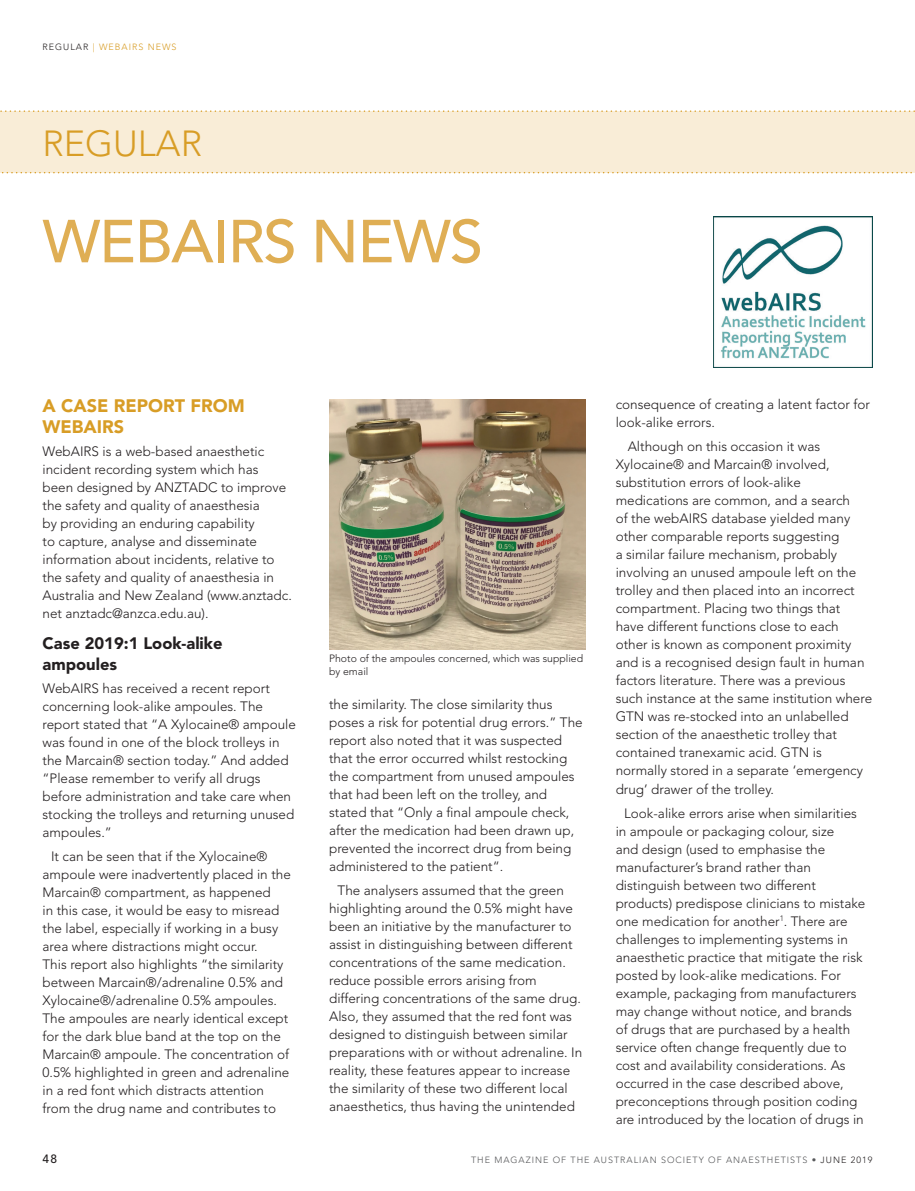
<style>
.page{position:relative;width:915px;height:1191px;background:#fff}
.page>*{position:absolute;margin:0;border:0;box-sizing:border-box;transform-origin:0 0}
.Regular_Headline{font:500 60px "Avenir LT Std";letter-spacing:-.02em;color:#dfae54}
.t1{font:300 36px "Avenir LT Std";color:#d89d26}
.Regular_A_header{font:900 18px/21px "Avenir LT Std";color:#d89d26}
.Regular_B_Header{font:900 16.5px/21px "Avenir LT Std";color:#231f20}
.Regular_Body{font:300 13.5px/18px "Avenir LT Std";color:#231f20}
.t2{font:500 12px "Avenir LT Std";color:#231f20}
.Regular_Caption{font:300 10.5px/13.5px "Avenir LT Std";color:#231f20}
.t3{font:300 9px "Avenir LT Std";letter-spacing:.11em;color:#57585a}
.t4{font:300 9px "Avenir LT Std";letter-spacing:.11em;color:#d89d26}
.s1{color:#231f20}
</style>
<div class="page">
<div style="left:0;top:111px;width:914px;height:62px;background:#f9edd7"></div>
<svg style="left:2px;top:172px;width:913px;height:1px"></svg>
<svg style="left:0;top:110px;width:915px;height:2px"></svg>
<img style="left:713px;top:217px;width:159px;height:150px">
<img style="left:329px;top:400px;width:256px;height:249px">
<p class="t4" style="left:43px;top:41px;width:135px"><span class="s1">REGULAR</span> | WEBAIRS NEWS</p>
<h2 class="t1" style="left:43px;top:122px;width:161px">REGULAR</h2>
<p class="Regular_Headline" style="left:43px;top:207px;width:442px">WEBAIRS NEWS</p>
<p class="Regular_A_header" style="left:43px;top:395px;width:203px">A CASE REPORT FROM<br>WEBAIRS</p>
<p class="Regular_Body" style="left:43px;top:442px;width:251px">WebAIRS is a web-based anaesthetic incident recording system which has been designed by ANZTADC to improve the safety and quality of anaesthesia<br>by providing an enduring capability<br>to capture, analyse and disseminate information about incidents, relative to the safety and quality of anaesthesia in Australia and New Zealand (www.anztadc. net anztadc@anzca.edu.au).</p>
<p class="Regular_B_Header" style="left:43px;top:633px;width:181px">Case 2019:1 Look-alike ampoules</p>
<p class="Regular_Body" style="left:43px;top:679px;width:255px">WebAIRS has received a recent report concerning look-alike ampoules. The report stated that “A Xylocaine® ampoule was found in one of the block trolleys in the Marcain® section today.” And added “Please remember to verify all drugs before administration and take care when stocking the trolleys and returning unused ampoules.”</p>
<p class="Regular_Body" style="left:43px;top:847px;width:250px;text-indent:9px">It can be seen that if the Xylocaine® ampoule were inadvertently placed in the Marcain® compartment, as happened<br>in this case, it would be easy to misread the label, especially if working in a busy area where distractions might occur.<br>This report also highlights “the similarity between Marcain®/adrenaline 0.5% and Xylocaine®/adrenaline 0.5% ampoules.<br>The ampoules are nearly identical except for the dark blue band at the top on the Marcain® ampoule. The concentration of 0.5% highlighted in green and adrenaline in a red font which distracts attention from the drug name and contributes to</p>
<p class="Regular_Caption" style="left:329px;top:651px;width:255px">Photo of the ampoules concerned, which was supplied by email</p>
<p class="Regular_Body" style="left:329px;top:695px;width:255px">the similarity. The close similarity thus poses a risk for potential drug errors.” The report also noted that it was suspected that the error occurred whilst restocking the compartment from unused ampoules that had been left on the trolley, and stated that “Only a final ampoule check, after the medication had been drawn up, prevented the incorrect drug from being administered to the patient“.</p>
<p class="Regular_Body" style="left:329px;top:881px;width:254px;text-indent:9px">The analysers assumed that the green highlighting around the 0.5% might have been an initiative by the manufacturer to assist in distinguishing between different concentrations of the same medication. reduce possible errors arising from differing concentrations of the same drug.<br>Also, they assumed that the red font was designed to distinguish between similar preparations with or without adrenaline. In reality, these features appear to increase the similarity of these two different local anaesthetics, thus having the unintended</p>
<p class="Regular_Body" style="left:615px;top:395px;width:256px">consequence of creating a latent factor for look-alike errors.</p>
<p class="Regular_Body" style="left:615px;top:438px;width:258px;text-indent:12px">Although on this occasion it was Xylocaine® and Marcain® involved, substitution errors of look-alike medications are common, and a search<br>of the webAIRS database yielded many other comparable reports suggesting<br>a similar failure mechanism, probably involving an unused ampoule left on the trolley and then placed into an incorrect compartment. Placing two things that<br>have different functions close to each other is known as component proximity and is a recognised design fault in human factors literature. There was a previous such instance at the same institution where GTN was re-stocked into an unlabelled section of the anaesthetic trolley that contained tranexamic acid. GTN is normally stored in a separate ‘emergency drug’ drawer of the trolley.</p>
<p class="Regular_Body" style="left:615px;top:804px;width:251px;text-indent:9px">Look-alike errors arise when similarities in ampoule or packaging colour, size<br>and design (used to emphasise the manufacturer’s brand rather than distinguish between two different products) predispose clinicians to mistake one medication for another<sup>1</sup>. There are challenges to implementing systems in anaesthetic practice that mitigate the risk posted by look-alike medications. For example, packaging from manufacturers may change without notice, and brands of drugs that are purchased by a health service often change frequently due to cost and availability considerations. As occurred in the case described above, preconceptions through position coding are introduced by the location of drugs in</p>
<p class="t2" style="left:43px;top:1152px;width:16px">48</p>
<p class="t3" style="left:471px;top:1154px;width:403px">THE MAGAZINE OF THE AUSTRALIAN SOCIETY OF ANAESTHETISTS • <span class="s1">JUNE 2019</span></p>
</div>
